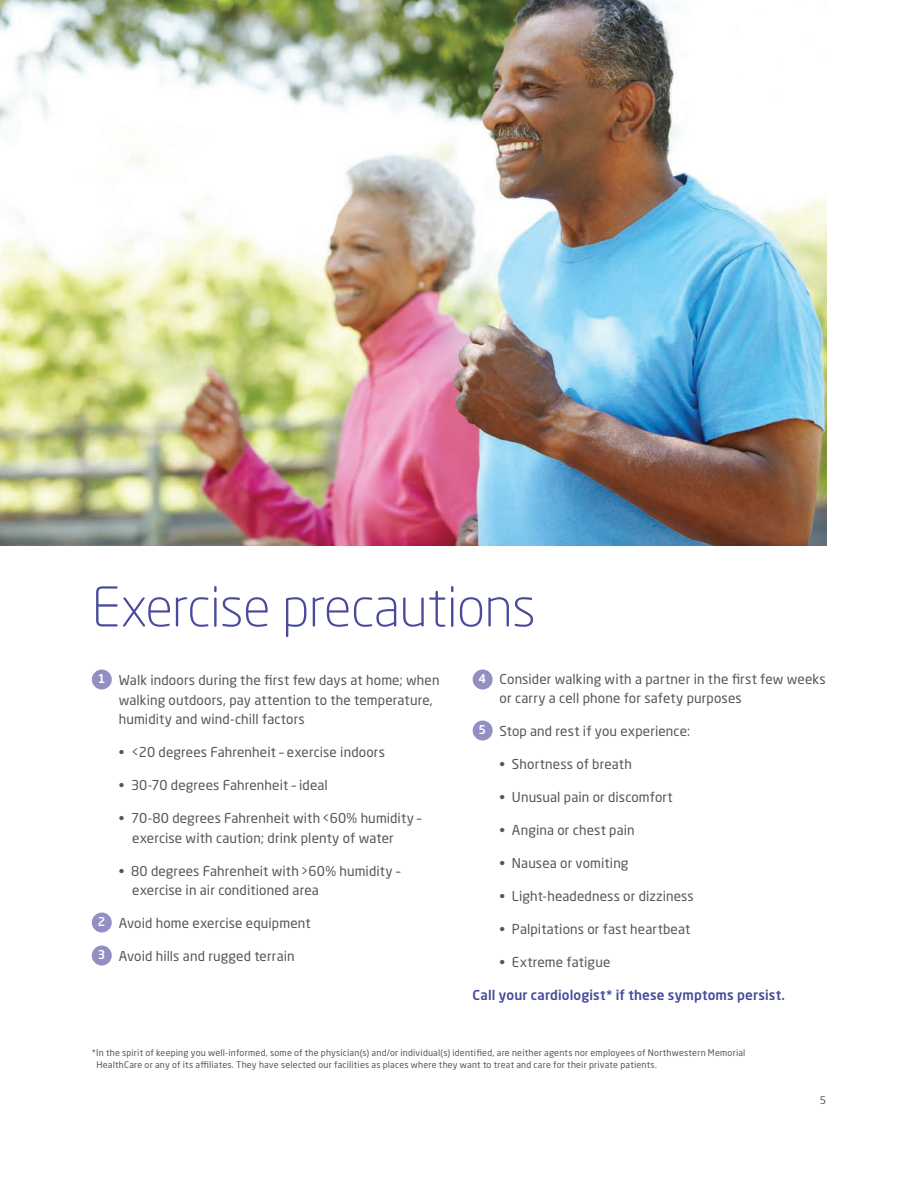
<style>
.page{position:relative;width:918px;height:1188px;background:#fff}
.page>*{position:absolute;margin:0;border:0;box-sizing:border-box;transform-origin:0 0}
.NM_-_Section_Headlin{font:300 54px "Neo Sans Pro";letter-spacing:-.015em;color:#494a9b}
.NM_-_Body_Copy{font:13.5px/19.5px "Neo Sans Pro";letter-spacing:.01em;color:#54575a}
.NM_-_Body_Subhead{font:500 13.5px "Neo Sans Pro";letter-spacing:.01em;color:#494a9b}
.t1{font:500 12px "Neo Sans Pro";color:#fff}
.NM_-_Folio_Right{font:10.5px "Neo Sans Pro";color:#54575a}
.NM_footnote{font:9px/12px "Neo Sans Pro";letter-spacing:.025em;color:#54575a}
</style>
<div class="page">
<img style="left:0;top:0;width:827px;height:546px">
<div style="left:92px;top:670px;width:20px;height:20px;background:#938fc3;border-radius:50%"></div>
<div style="left:92px;top:913px;width:20px;height:20px;background:#938fc3;border-radius:50%"></div>
<div style="left:92px;top:946px;width:20px;height:20px;background:#938fc3;border-radius:50%"></div>
<div style="left:473px;top:670px;width:20px;height:20px;background:#938fc3;border-radius:50%"></div>
<div style="left:473px;top:721px;width:20px;height:20px;background:#938fc3;border-radius:50%"></div>
<p class="NM_-_Section_Headlin" style="left:92px;top:575px;width:445px">Exercise precautions</p>
<p class="t1" style="left:98px;top:671px;width:9px">1</p>
<p class="NM_-_Body_Copy" style="left:119px;top:670px;width:322px">Walk indoors during the first few days at home; when walking outdoors, pay attention to the temperature, humidity and wind-chill factors</p>
<p class="NM_-_Body_Copy" style="left:119px;top:742px;width:268px">• &lt;20 degrees Fahrenheit – exercise indoors</p>
<p class="NM_-_Body_Copy" style="left:119px;top:775px;width:211px">• 30-70 degrees Fahrenheit – ideal</p>
<p class="NM_-_Body_Copy" style="left:132px;top:808px;width:291px;text-indent:-14px">• 70-80 degrees Fahrenheit with&lt;60% humidity – exercise with caution; drink plenty of water</p>
<p class="NM_-_Body_Copy" style="left:132px;top:861px;width:269px;text-indent:-13px">• 80 degrees Fahrenheit with&gt;60% humidity – exercise in air conditioned area</p>
<p class="t1" style="left:98px;top:914px;width:9px">2</p>
<p class="NM_-_Body_Copy" style="left:119px;top:913px;width:193px">Avoid home exercise equipment</p>
<p class="t1" style="left:98px;top:947px;width:9px">3</p>
<p class="NM_-_Body_Copy" style="left:119px;top:946px;width:177px">Avoid hills and rugged terrain</p>
<p class="t1" style="left:479px;top:671px;width:9px">4</p>
<p class="NM_-_Body_Copy" style="left:500px;top:669px;width:328px">Consider walking with a partner in the first few weeks or carry a cell phone for safety purposes</p>
<p class="t1" style="left:479px;top:722px;width:9px">5</p>
<p class="NM_-_Body_Copy" style="left:500px;top:721px;width:192px">Stop and rest if you experience:</p>
<p class="NM_-_Body_Copy" style="left:500px;top:754px;width:134px">• Shortness of breath</p>
<p class="NM_-_Body_Copy" style="left:500px;top:787px;width:175px">• Unusual pain or discomfort</p>
<p class="NM_-_Body_Copy" style="left:500px;top:820px;width:137px">• Angina or chest pain</p>
<p class="NM_-_Body_Copy" style="left:500px;top:853px;width:130px">• Nausea or vomiting</p>
<p class="NM_-_Body_Copy" style="left:500px;top:886px;width:196px">• Light-headedness or dizziness</p>
<p class="NM_-_Body_Copy" style="left:500px;top:919px;width:192px">• Palpitations or fast heartbeat</p>
<p class="NM_-_Body_Copy" style="left:500px;top:952px;width:112px">• Extreme fatigue</p>
<p class="NM_-_Body_Subhead" style="left:473px;top:987px;width:314px">Call your cardiologist* if these symptoms persist.</p>
<p class="NM_footnote" style="left:96px;top:1046px;width:651px;text-indent:-5px">*In the spirit of keeping you well-informed, some of the physician(s) and/or individual(s) identified, are neither agents nor employees of Northwestern Memorial<br>HealthCare or any of its affiliates. They have selected our facilities as places where they want to treat and care for their private patients.</p>
<p class="NM_-_Folio_Right" style="left:820px;top:1094px;width:8px">5</p>
</div>
